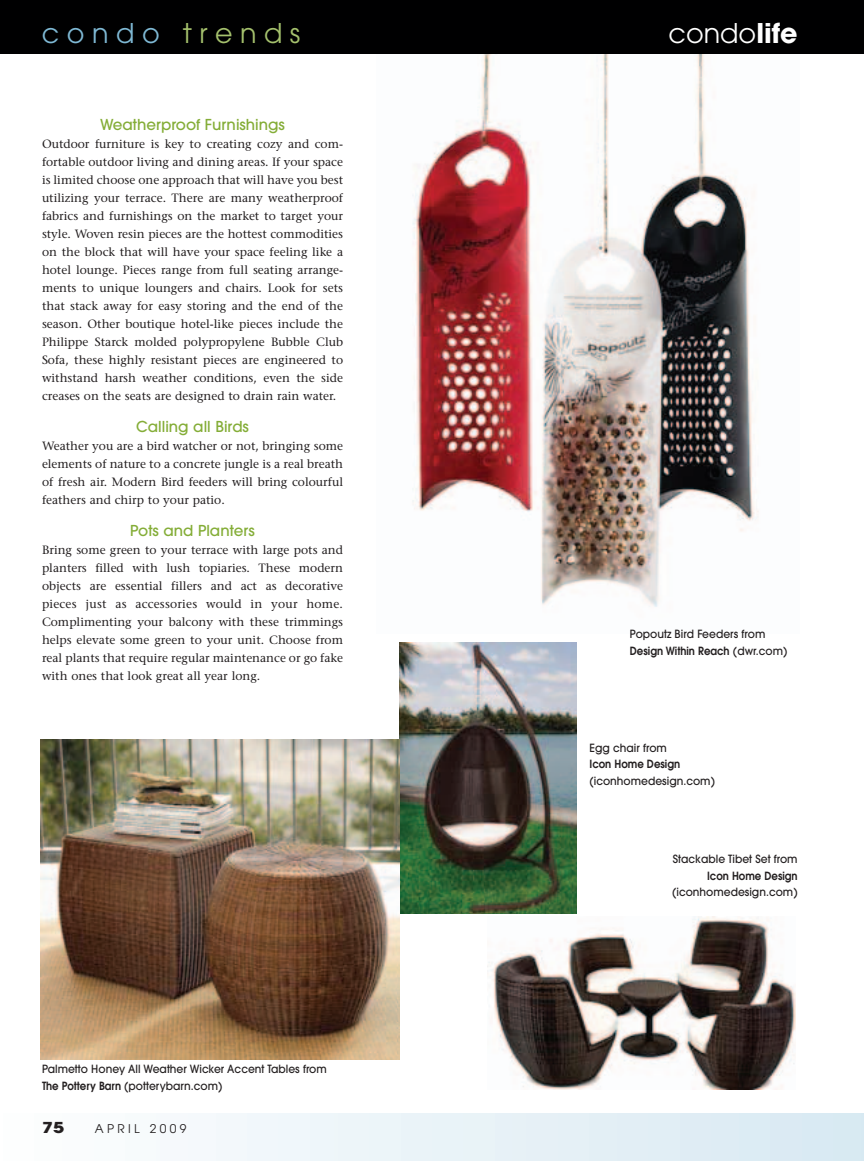
<style>
.page{position:relative;width:864px;height:1161px;background:#fff}
.page>*{position:absolute;margin:0;border:0;box-sizing:border-box;transform-origin:0 0}
.t1{font:27px "Avant Garde";letter-spacing:.275em;color:#a5c16d}
.t2{font:27px "Avant Garde";color:#fff}
.t3{font:500 15px "Avant Garde";color:#84ad37}
.t4{font:700 15px "Avant Garde";color:#231f20;scale:1.2 1}
.t5{font:12px/18px "Stone Serif";color:#231f20;text-align:justify}
.t6{font:12px "Avant Garde";letter-spacing:.275em;color:#231f20}
.t7{font:500 11.25px/16.5px "Avant Garde";color:#231f20;scale:.95 1}
.t8{font:600 11.25px "Avant Garde";color:#231f20;scale:.9 1}
.s1{color:#7fb9d5}
.s2{font-weight:700}
.s3{font-weight:600}
</style>
<div class="page">
<div style="left:0;top:1114px;width:864px;height:47px;background:linear-gradient(to right,#fdfefe,#d8e9f2)"></div>
<img style="left:412px;top:54px;width:347px;height:553px">
<div style="left:0;top:0;width:864px;height:54px;background:#000001"></div>
<img style="left:488px;top:917px;width:307px;height:173px">
<img style="left:399px;top:643px;width:177px;height:270px">
<img style="left:40px;top:739px;width:359px;height:321px">
<h1 class="t1" style="left:42px;top:23px;width:260px"><span class="s1">condo</span> trends</h1>
<h1 class="t2" style="left:669px;top:23px;width:131px">condo<span class="s2">life</span></h1>
<p class="t3" style="left:100px;top:119px;width:186px">Weatherproof Furnishings</p>
<p class="t5" style="left:42px;top:136px;width:303px">Outdoor furniture is key to creating cozy and com&shy;fortable outdoor living and dining areas. If your space is limited choose one approach that will have you best utilizing your terrace. There are many weatherproof fabrics and furnishings on the market to target your style. Woven resin pieces are the hottest commodities on the block that will have your space feeling like a hotel lounge. Pieces range from full seating arrange&shy;ments to unique loungers and chairs. Look for sets that stack away for easy storing and the end of the season. Other boutique hotel-like pieces include the Philippe Starck molded polypropylene Bubble Club Sofa, these highly resistant pieces are engineered to withstand harsh weather conditions, even the side creases on the seats are designed to drain rain water.</p>
<p class="t3" style="left:136px;top:421px;width:114px">Calling all Birds</p>
<p class="t5" style="left:42px;top:438px;width:303px">Weather you are a bird watcher or not, bringing some elements of nature to a concrete jungle is a real breath of fresh air. Modern Bird feeders will bring colourful feathers and chirp to your patio.</p>
<p class="t3" style="left:130px;top:525px;width:126px">Pots and Planters</p>
<p class="t5" style="left:42px;top:542px;width:303px">Bring some green to your terrace with large pots and planters filled with lush topiaries. These modern objects are essential fillers and act as decorative pieces just as accessories would in your home.<br>Complimenting your balcony with these trimmings helps elevate some green to your unit. Choose from real plants that require regular maintenance or go fake with ones that look great all year long.</p>
<p class="t7" style="left:42px;top:1062px;width:301px">Palmetto Honey All Weather Wicker Accent Tables from<br><span class="s3">The Pottery Barn</span> (potterybarn.com)</p>
<p class="t4" style="left:42px;top:1122px;width:20px">75</p>
<p class="t6" style="left:95px;top:1124px;width:93px">APRIL 2009</p>
<p class="t7" style="left:630px;top:627px;width:167px">Popoutz Bird Feeders from<br><span class="s3">Design Within Reach</span> (dwr.com)</p>
<p class="t7" style="left:589px;top:741px;width:83px">Egg chair from</p>
<p class="t8" style="left:590px;top:760px;width:102px">Icon Home Design</p>
<p class="t7" style="left:590px;top:774px;width:134px">(iconhomedesign.com)</p>
<p class="t7" style="left:673px;top:852px;width:133px">Stackable Tibet Set from</p>
<p class="t8" style="left:707px;top:871px;width:102px">Icon Home Design</p>
<p class="t7" style="left:672px;top:885px;width:134px">(iconhomedesign.com)</p>
</div>
